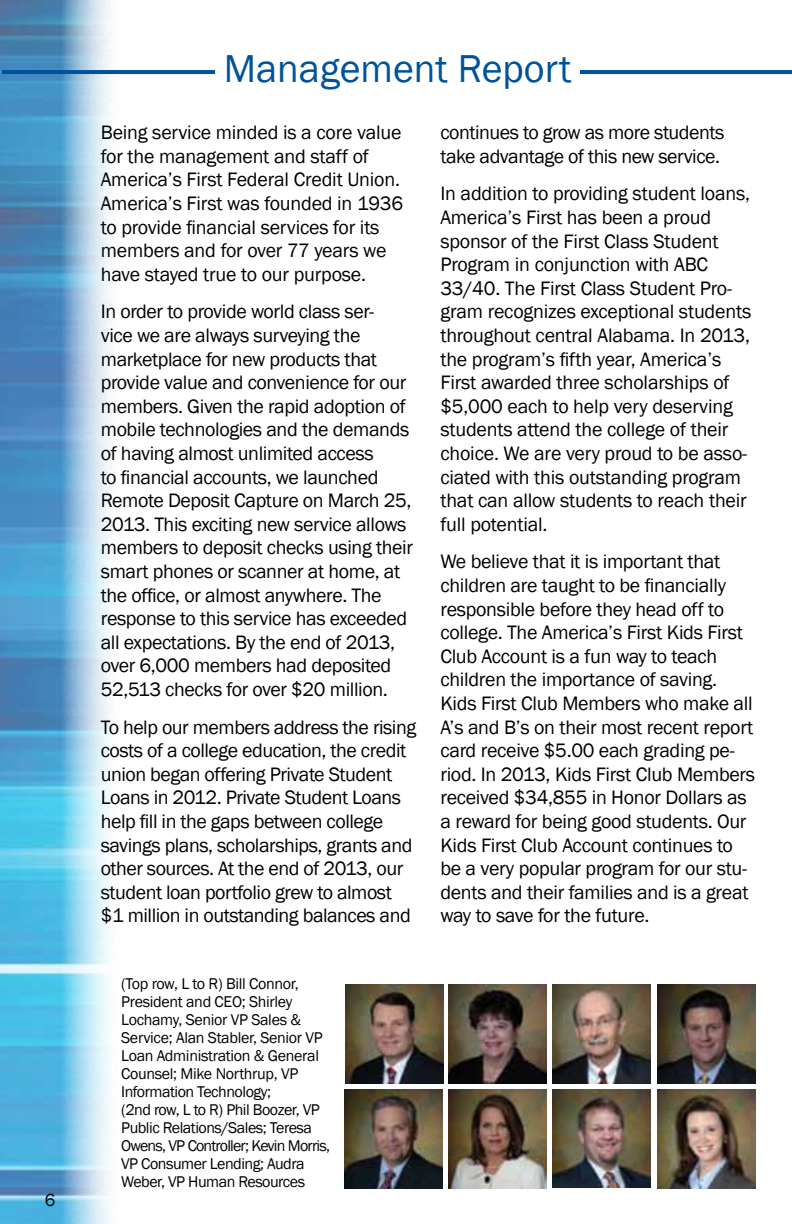
<style>
.page{position:relative;width:792px;height:1224px;background:#fff}
.page>*{position:absolute;margin:0;border:0;box-sizing:border-box;transform-origin:0 0}
.t1{font:40px "Franklin Gothic";color:#00539b}
.t2{font:20px/23.6px "Franklin Gothic";letter-spacing:-.015em;color:#000}
.t3{font:18px "Franklin Gothic";color:#000}
.t4{font:16px/18px "Franklin Gothic";letter-spacing:-.03em;color:#000}
</style>
<div class="page">
<svg style="left:0;top:0;width:121px;height:1224px;background:#83bcdd"></svg>
<hr style="left:2px;top:70px;width:790px;height:4px;background:#00539b">
<div style="left:215px;top:54px;width:365px;height:42px;background:#fff"></div>
<img style="left:657px;top:985px;width:98px;height:98px">
<img style="left:449px;top:1090px;width:97px;height:98px">
<img style="left:449px;top:985px;width:97px;height:98px">
<img style="left:345px;top:985px;width:98px;height:98px">
<img style="left:657px;top:1090px;width:98px;height:98px">
<img style="left:553px;top:985px;width:98px;height:98px">
<img style="left:345px;top:1090px;width:98px;height:98px">
<img style="left:553px;top:1089px;width:97px;height:99px">
<p class="t3" style="left:45px;top:1189px;width:12px">6</p>
<h1 class="t1" style="left:224px;top:44px;width:349px">Management Report</h1>
<p class="t2" style="left:101px;top:121px;width:304px">Being service minded is a core value for the management and staff of America’s First Federal Credit Union.<br>America’s First was founded in 1936 to provide financial services for its members and for over 77 years we have stayed true to our purpose.</p>
<p class="t2" style="left:101px;top:300px;width:314px">In order to provide world class ser-<br>vice we are always surveying the marketplace for new products that provide value and convenience for our members. Given the rapid adoption of mobile technologies and the demands of having almost unlimited access<br>to financial accounts, we launched Remote Deposit Capture on March 25, 2013. This exciting new service allows members to deposit checks using their smart phones or scanner at home, at the office, or almost anywhere. The response to this service has exceeded all expectations. By the end of 2013, over 6,000 members had deposited 52,513 checks for over $20 million.</p>
<p class="t2" style="left:101px;top:716px;width:317px">To help our members address the rising costs of a college education, the credit union began offering Private Student Loans in 2012. Private Student Loans help fill in the gaps between college savings plans, scholarships, grants and other sources. At the end of 2013, our student loan portfolio grew to almost $1 million in outstanding balances and</p>
<p class="t2" style="left:440px;top:121px;width:286px">continues to grow as more students take advantage of this new service.</p>
<p class="t2" style="left:440px;top:182px;width:312px">In addition to providing student loans, America’s First has been a proud sponsor of the First Class Student Program in conjunction with ABC 33/40. The First Class Student Pro&shy;gram recognizes exceptional students throughout central Alabama. In 2013, the program’s fifth year, America’s First awarded three scholarships of $5,000 each to help very deserving students attend the college of their choice. We are very proud to be asso&shy;ciated with this outstanding program that can allow students to reach their full potential.</p>
<p class="t2" style="left:440px;top:550px;width:316px">We believe that it is important that children are taught to be financially responsible before they head off to college. The America’s First Kids First Club Account is a fun way to teach children the importance of saving.<br>Kids First Club Members who make all A’s and B’s on their most recent report card receive $5.00 each grading pe&shy;riod. In 2013, Kids First Club Members received $34,855 in Honor Dollars as a reward for being good students. Our Kids First Club Account continues to be a very popular program for our stu&shy;dents and their families and is a great way to save for the future.</p>
<p class="t4" style="left:121px;top:975px;width:210px">(Top row, L to R) Bill Connor,<br>President and CEO; Shirley<br>Lochamy, Senior VP Sales &amp;<br>Service; Alan Stabler, Senior VP<br>Loan Administration &amp; General<br>Counsel; Mike Northrup, VP<br>Information Technology;<br>(2nd row, L to R) Phil Boozer, VP<br>Public Relations/Sales; Teresa<br>Owens, VP Controller; Kevin Morris,<br>VP Consumer Lending; Audra<br>Weber, VP Human Resources</p>
</div>
